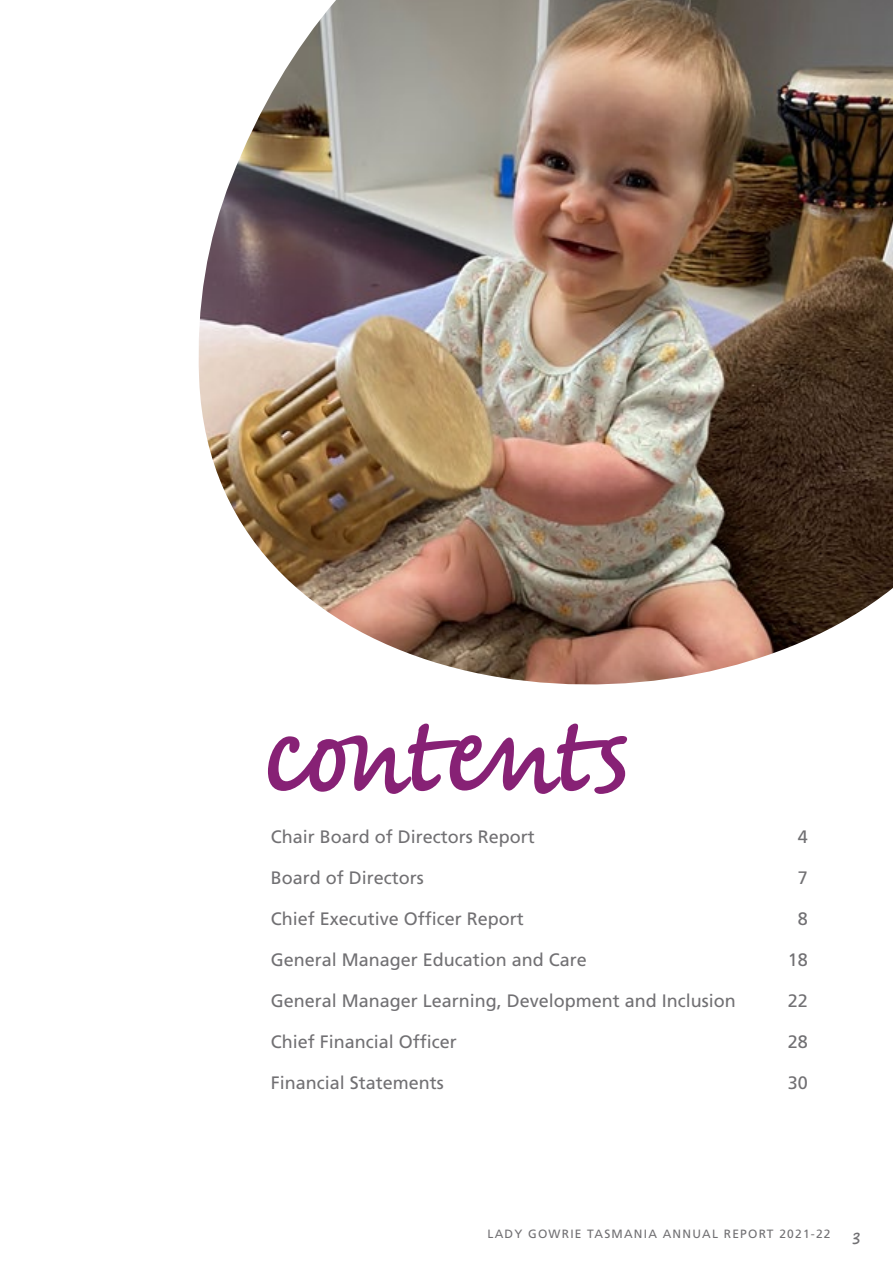
<style>
.page{position:relative;width:893px;height:1263px;background:#fff}
.page>*{position:absolute;margin:0;border:0;box-sizing:border-box;transform-origin:0 0}
.t1{font:129px "Saltbush";color:#872175}
.t2{font:18px "Frutiger";color:#717073}
.t3{font:12px "Frutiger";letter-spacing:.1em;color:#717073}
.s1{font-family:"Saltbush";font-size:21px}
</style>
<div class="page">
<img style="left:198px;top:0;width:695px;height:685px">
<h1 class="t1" style="left:263px;top:670px;width:369px">contents</h1>
<p class="t2" style="left:271px;top:826px;width:266px">Chair Board of Directors Report</p>
<p class="t2" style="left:798px;top:826px;width:12px">4</p>
<p class="t2" style="left:271px;top:867px;width:155px">Board of Directors</p>
<p class="t2" style="left:798px;top:867px;width:12px">7</p>
<p class="t2" style="left:271px;top:908px;width:255px">Chief Executive Officer Report</p>
<p class="t2" style="left:798px;top:908px;width:12px">8</p>
<p class="t2" style="left:271px;top:949px;width:318px">General Manager Education and Care</p>
<p class="t2" style="left:788px;top:949px;width:22px">18</p>
<p class="t2" style="left:271px;top:990px;width:467px">General Manager Learning, Development and Inclusion</p>
<p class="t2" style="left:788px;top:990px;width:22px">22</p>
<p class="t2" style="left:271px;top:1031px;width:188px">Chief Financial Officer</p>
<p class="t2" style="left:788px;top:1031px;width:22px">28</p>
<p class="t2" style="left:271px;top:1072px;width:175px">Financial Statements</p>
<p class="t2" style="left:788px;top:1072px;width:22px">30</p>
<p class="t3" style="left:488px;top:1226px;width:375px">LADY GOWRIE TASMANIA ANNUAL REPORT 2021-22 <span class="s1">3</span></p>
</div>
